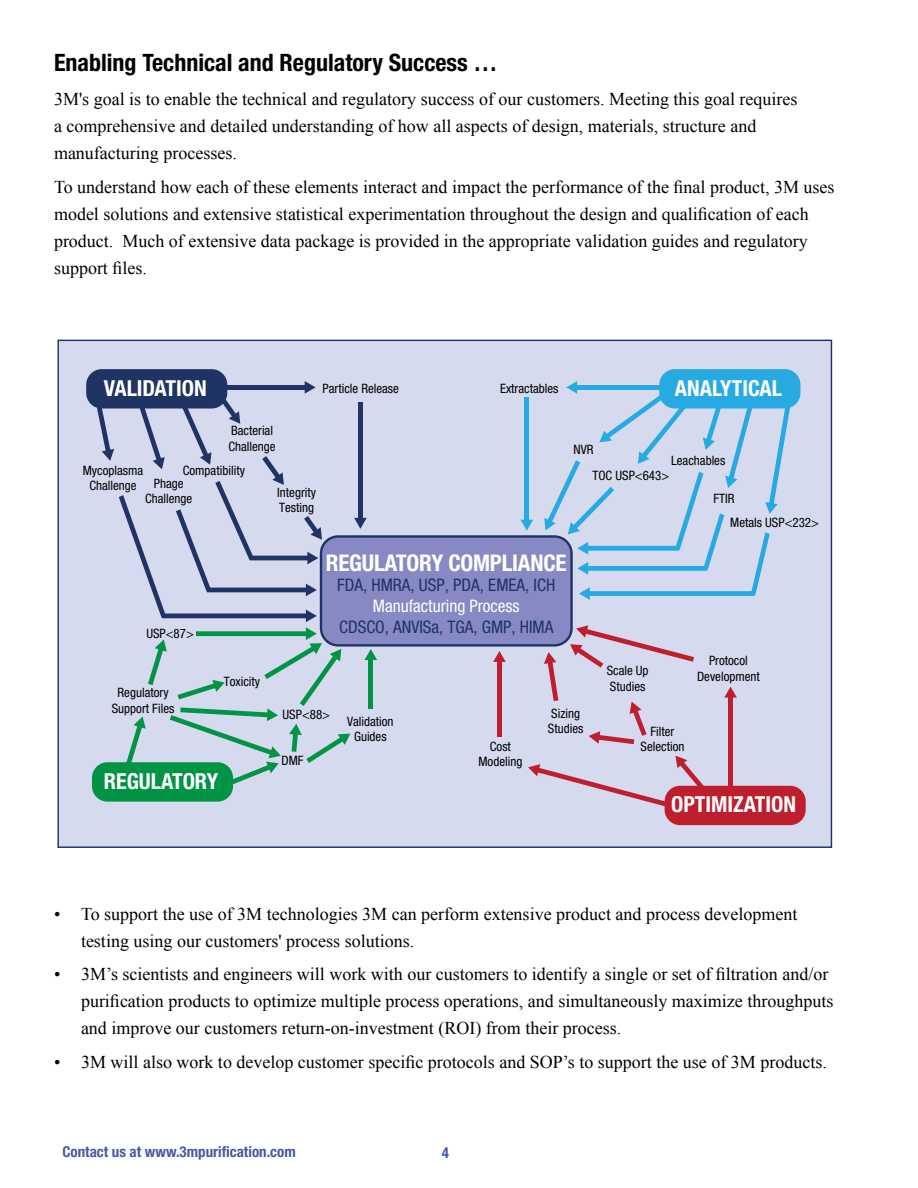
<style>
.page{position:relative;width:918px;height:1188px;background:#fff}
.page>*{position:absolute;margin:0;border:0;box-sizing:border-box;transform-origin:0 0}
.t1{font:700 condensed 24px "Helvetica Neue LT Std";color:#000}
.t2{font:700 condensed 23.1px "Helvetica Neue LT Std";letter-spacing:-.01em;color:#fff}
.t3{font:700 condensed 22.05px "Helvetica Neue";color:#fff}
.t4{font:18px/27px "Times New Roman";color:#000}
.t5{font:condensed 17.25px "Helvetica Neue LT Std";color:#1f3464}
.t6{font:condensed 17.25px "Helvetica Neue LT Std";color:#fff}
.t7{font:700 condensed 15px "Helvetica Neue LT Std";color:#4859a3}
.t8{font:condensed 12.9px/15.6px "Helvetica Neue LT Std";color:#010101;text-align:center}
</style>
<div class="page">
<div style="left:58px;top:340px;width:773px;height:507px;background:#d6daee"></div>
<div style="left:321px;top:536px;width:251px;height:109px;background:#8689c3;border-radius:17px"></div>
<div style="left:320px;top:535px;width:253px;height:112px;border:2px solid #1f3464;border-radius:17px"></div>
<div style="left:659px;top:369px;width:141px;height:40px;background:#27aae1;border-radius:16px"></div>
<svg style="left:493px;top:651px;width:13px;height:11px"></svg>
<div style="left:497px;top:661px;width:5px;height:76px;background:#be1e2d"></div>
<svg style="left:521px;top:520px;width:12px;height:11px"></svg>
<div style="left:524px;top:397px;width:5px;height:124px;background:#27aae1"></div>
<svg style="left:544px;top:652px;width:14px;height:49px"></svg>
<svg style="left:589px;top:702px;width:58px;height:42px"></svg>
<svg style="left:724px;top:687px;width:13px;height:11px"></svg>
<div style="left:728px;top:696px;width:5px;height:92px;background:#be1e2d"></div>
<svg style="left:528px;top:756px;width:179px;height:53px"></svg>
<svg style="left:570px;top:625px;width:124px;height:43px"></svg>
<svg style="left:97px;top:381px;width:280px;height:404px"></svg>
<svg style="left:544px;top:381px;width:247px;height:219px"></svg>
<div style="left:86px;top:369px;width:141px;height:40px;background:#1f3464;border-radius:16px"></div>
<div style="left:92px;top:762px;width:141px;height:40px;background:#009444;border-radius:16px"></div>
<div style="left:665px;top:786px;width:141px;height:39px;background:#be1e2d;border-radius:16px"></div>
<h1 class="t1" style="left:54px;top:48px;width:445px">Enabling Technical and Regulatory Success …</h1>
<p class="t4" style="left:54px;top:85px;width:745px">3M's goal is to enable the technical and regulatory success of our customers. Meeting this goal requires a comprehensive and detailed understanding of how all aspects of design, materials, structure and manufacturing processes.</p>
<p class="t4" style="left:54px;top:173px;width:782px">To understand how each of these elements interact and impact the performance of the final product, 3M uses model solutions and extensive statistical experimentation throughout the design and qualification of each product. Much of extensive data package is provided in the appropriate validation guides and regulatory support files.</p>
<p class="t3" style="left:104px;top:375px;width:105px">VALIDATION</p>
<p class="t8" style="left:500px;top:380px;width:60px">Extractables</p>
<p class="t8" style="left:323px;top:380px;width:78px">Particle Release</p>
<p class="t3" style="left:675px;top:375px;width:109px">ANALYTICAL</p>
<p class="t8" style="left:228px;top:423px;width:49px;text-align:left">Bacterial<br>Challenge</p>
<p class="t8" style="left:83px;top:462px;width:62px">Mycoplasma<br>Challenge</p>
<p class="t8" style="left:183px;top:463px;width:64px">Compatibility</p>
<p class="t8" style="left:145px;top:475px;width:49px">Phage<br>Challenge</p>
<p class="t8" style="left:277px;top:484px;width:40px;text-align:left">Integrity<br>Testing</p>
<p class="t8" style="left:146px;top:626px;width:49px">USP&lt;87&gt;</p>
<p class="t8" style="left:574px;top:442px;width:21px">NVR</p>
<p class="t8" style="left:671px;top:453px;width:56px">Leachables</p>
<p class="t8" style="left:592px;top:467px;width:78px">TOC USP&lt;643&gt;</p>
<p class="t8" style="left:713px;top:491px;width:23px">FTIR</p>
<p class="t8" style="left:730px;top:514px;width:90px">Metals USP&lt;232&gt;</p>
<p class="t2" style="left:326px;top:548px;width:242px">REGULATORY COMPLIANCE</p>
<p class="t5" style="left:337px;top:575px;width:220px">FDA, HMRA, USP, PDA, EMEA, ICH</p>
<p class="t6" style="left:373px;top:596px;width:148px">Manufacturing Process</p>
<p class="t5" style="left:339px;top:617px;width:216px">CDSCO, ANVISa, TGA, GMP, HIMA</p>
<p class="t8" style="left:112px;top:685px;width:64px">Regulatory<br>Support Files</p>
<p class="t8" style="left:224px;top:673px;width:38px">Toxicity</p>
<p class="t3" style="left:104px;top:768px;width:116px">REGULATORY</p>
<p class="t8" style="left:283px;top:707px;width:49px">USP&lt;88&gt;</p>
<p class="t8" style="left:282px;top:753px;width:24px">DMF</p>
<p class="t8" style="left:347px;top:713px;width:48px">Validation<br>Guides</p>
<p class="t8" style="left:478px;top:738px;width:45px">Cost<br>Modeling</p>
<p class="t8" style="left:548px;top:705px;width:37px;text-align:left">Sizing<br>Studies</p>
<p class="t8" style="left:607px;top:663px;width:43px;text-align:left">Scale Up<br>Studies</p>
<p class="t8" style="left:697px;top:653px;width:64px">Protocol<br>Development</p>
<p class="t8" style="left:641px;top:723px;width:45px">Filter<br>Selection</p>
<p class="t3" style="left:671px;top:791px;width:126px">OPTIMIZATION</p>
<p class="t4" style="left:81px;top:900px;width:718px;text-indent:-27px">• To support the use of 3M technologies 3M can perform extensive product and process development testing using our customers' process solutions.</p>
<p class="t4" style="left:81px;top:961px;width:754px;text-indent:-27px">• 3M’s scientists and engineers will work with our customers to identify a single or set of filtration and/or purification products to optimize multiple process operations, and simultaneously maximize throughputs and improve our customers return-on-investment (ROI) from their process.</p>
<p class="t4" style="left:54px;top:1048px;width:774px">• 3M will also work to develop customer specific protocols and SOP’s to support the use of 3M products.</p>
<p class="t7" style="left:62px;top:1142px;width:235px">Contact us at www.3mpurification.com</p>
<p class="t7" style="left:442px;top:1144px;width:9px">4</p>
</div>
